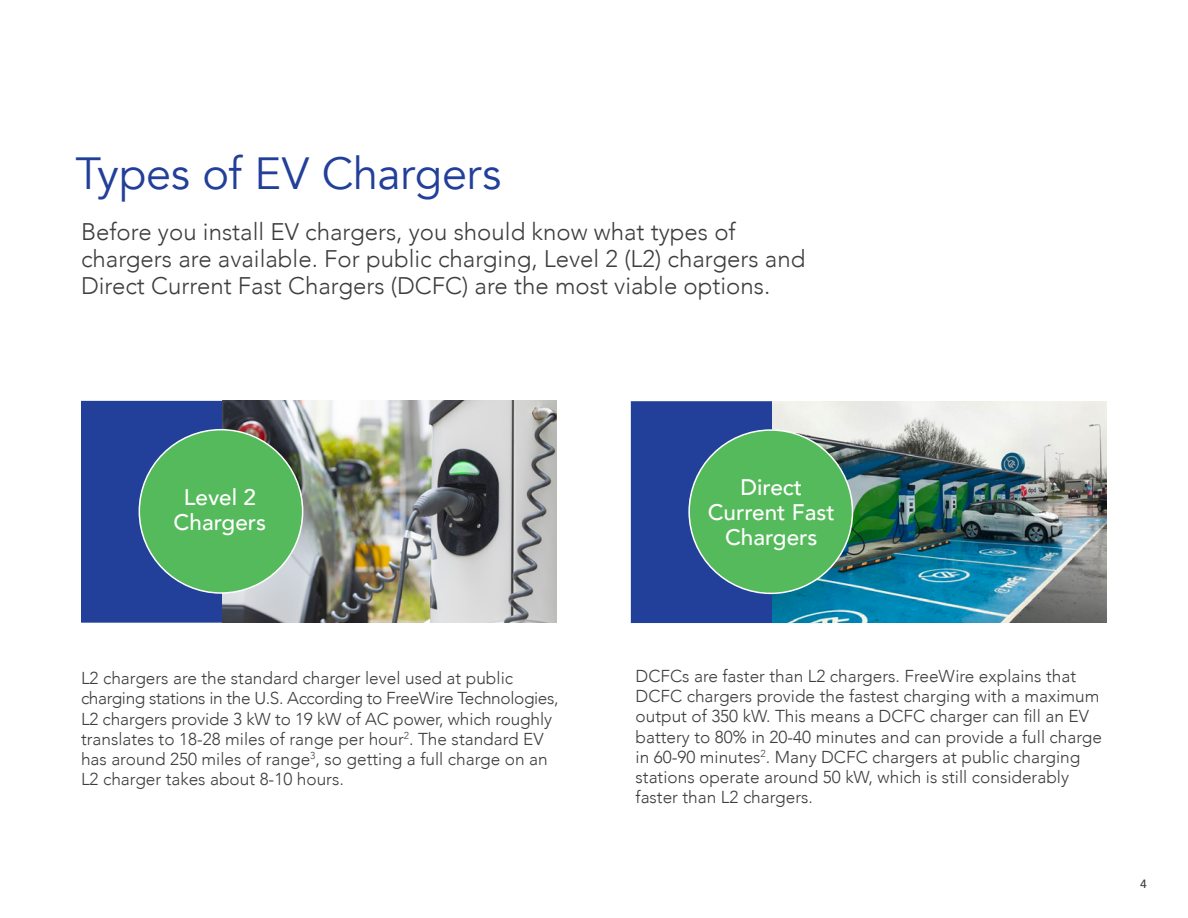
<style>
.page{position:relative;width:1188px;height:918px;background:#fff}
.page>*{position:absolute;margin:0;border:0;box-sizing:border-box;transform-origin:0 0}
.t1{font:45px "Avenir";letter-spacing:-.005em;color:#223f99}
.t2{font:300 24px/27px "Avenir";color:#3e3e3f}
.t3{font:500 22.5px/24.9px "Avenir";color:#fff;text-align:center}
.t4{font:300 17.25px/20.2px "Avenir";color:#3e3e3f}
.t5{font:500 12px "Avenir";color:#3e3e3f}
</style>
<div class="page">
<div style="left:81px;top:401px;width:195px;height:222px;background:#223f99;border:2px solid #223f99"></div>
<img style="left:222px;top:401px;width:334px;height:221px">
<div style="left:139px;top:430px;width:164px;height:163px;background:#55ba5b;border-radius:50%"></div>
<div style="left:631px;top:401px;width:195px;height:222px;background:#223f99;border:2px solid #223f99"></div>
<img style="left:772px;top:401px;width:334px;height:221px">
<div style="left:689px;top:430px;width:163px;height:163px;background:#55ba5b;border-radius:50%"></div>
<p class="t1" style="left:76px;top:146px;width:427px">Types of EV Chargers</p>
<p class="t2" style="left:81px;top:219px;width:726px">Before you install EV chargers, you should know what types of chargers are available. For public charging, Level 2 (L2) chargers and<br>Direct Current Fast Chargers (DCFC) are the most viable options.</p>
<p class="t3" style="left:174px;top:483px;width:94px">Level 2<br>Chargers</p>
<p class="t4" style="left:81px;top:668px;width:479px">L2 chargers are the standard charger level used at public charging stations in the U.S. According to FreeWire Technologies, L2 chargers provide 3 kW to 19 kW of AC power, which roughly translates to 18-28 miles of range per hour<sup>2</sup>. The standard EV has around 250 miles of range<sup>3</sup>, so getting a full charge on an L2 charger takes about 8-10 hours.</p>
<p class="t3" style="left:740px;top:473px;width:63px">Direct</p>
<p class="t3" style="left:708px;top:498px;width:129px">Current Fast<br>Chargers</p>
<p class="t4" style="left:636px;top:666px;width:468px">DCFCs are faster than L2 chargers. FreeWire explains that DCFC chargers provide the fastest charging with a maximum output of 350 kW. This means a DCFC charger can fill an EV battery to 80% in 20-40 minutes and can provide a full charge in 60-90 minutes<sup>2</sup>. Many DCFC chargers at public charging stations operate around 50 kW, which is still considerably faster than L2 chargers.</p>
<p class="t5" style="left:1140px;top:873px;width:8px">4</p>
</div>
